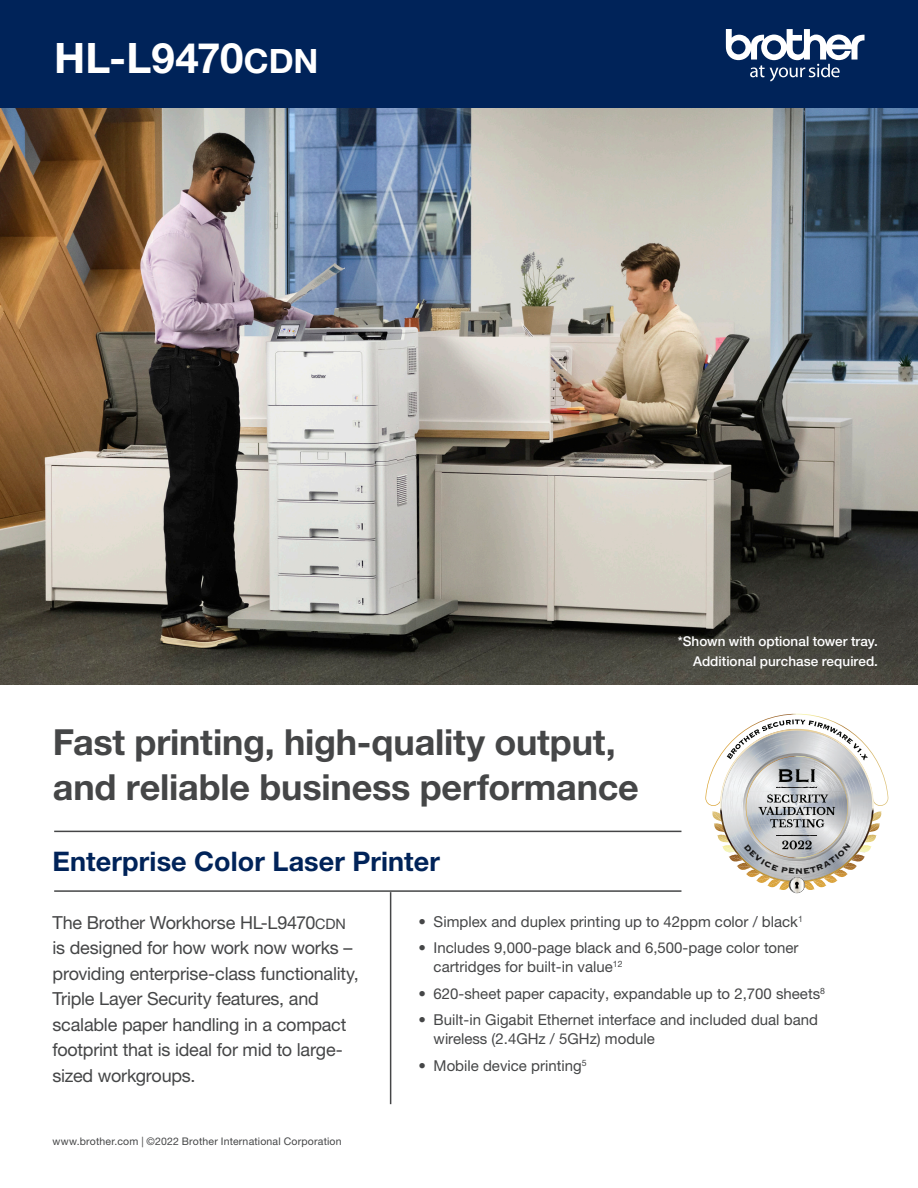
<style>
.page{position:relative;width:918px;height:1188px;background:#fff}
.page>*{position:absolute;margin:0;border:0;box-sizing:border-box;transform-origin:0 0}
.t1{font:42px "Helvetica Neue LTW1 G Bd SC800";color:#fff}
.t2{font:700 36px/45px "Helvetica Neue LTW1 G";letter-spacing:-.005em;color:#454647}
.t3{font:700 27px "Helvetica Neue LTW1 G";letter-spacing:.005em;color:#002359}
.t4{font:18px/25.5px "Helvetica Neue LTW1 G";letter-spacing:-.015em;color:#454647}
.t5{font:15px/19.5px "Helvetica Neue LTW1 G";color:#454647}
.t6{font:500 13.5px/19.5px "Helvetica Neue LTW1 G";color:#fff;text-align:right}
.t7{font:10.5px "Helvetica Neue LTW1 G";letter-spacing:.015em;color:#454647}
.s1{font-size:33.6px}
.s2{font-family:"Helvetica Neue LTW1 G Roman SC800";font-size:14.4px}
</style>
<div class="page">
<img style="left:0;top:108px;width:918px;height:577px">
<div style="left:0;top:0;width:918px;height:108px;background:#002359"></div>
<hr style="left:54px;top:890px;width:627px;height:2px;background:#454647">
<hr style="left:54px;top:831px;width:627px;height:1px;background:#454647">
<hr style="left:390px;top:892px;width:1px;height:212px;background:#454647">
<svg style="left:726px;top:29px;width:139px;height:52px"></svg>
<svg style="left:705px;top:714px;width:183px;height:179px"></svg>
<p class="t1" style="left:54px;top:32px;width:266px">HL-L9470<span class="s1">cdn</span></p>
<p class="t2" style="left:53px;top:719px;width:587px">Fast printing, high-quality output, and reliable business performance</p>
<p class="t6" style="left:678px;top:632px;width:202px">*Shown with optional tower tray.<br>Additional purchase required.</p>
<p class="t3" style="left:52px;top:845px;width:389px">Enterprise Color Laser Printer</p>
<p class="t4" style="left:52px;top:910px;width:308px">The Brother Workhorse HL-L9470<span class="s2">cdn </span>is designed for how work now works – providing enterprise-class functionality, Triple Layer Security features, and scalable paper handling in a compact footprint that is ideal for mid to large&shy;sized workgroups.</p>
<p class="t5" style="left:419px;top:911px;width:386px">• Simplex and duplex printing up to 42ppm color / black<sup>1</sup></p>
<p class="t5" style="left:434px;top:938px;width:366px;text-indent:-15px">• Includes 9,000-page black and 6,500-page color toner cartridges for built-in value<sup>12</sup></p>
<p class="t5" style="left:419px;top:983px;width:408px">• 620-sheet paper capacity, expandable up to 2,700 sheets<sup>8</sup></p>
<p class="t5" style="left:434px;top:1010px;width:386px;text-indent:-15px">• Built-in Gigabit Ethernet interface and included dual band wireless (2.4GHz / 5GHz) module</p>
<p class="t5" style="left:419px;top:1055px;width:169px">• Mobile device printing<sup>5</sup></p>
<p class="t7" style="left:52px;top:1135px;width:291px">www.brother.com | ©2022 Brother International Corporation</p>
</div>
